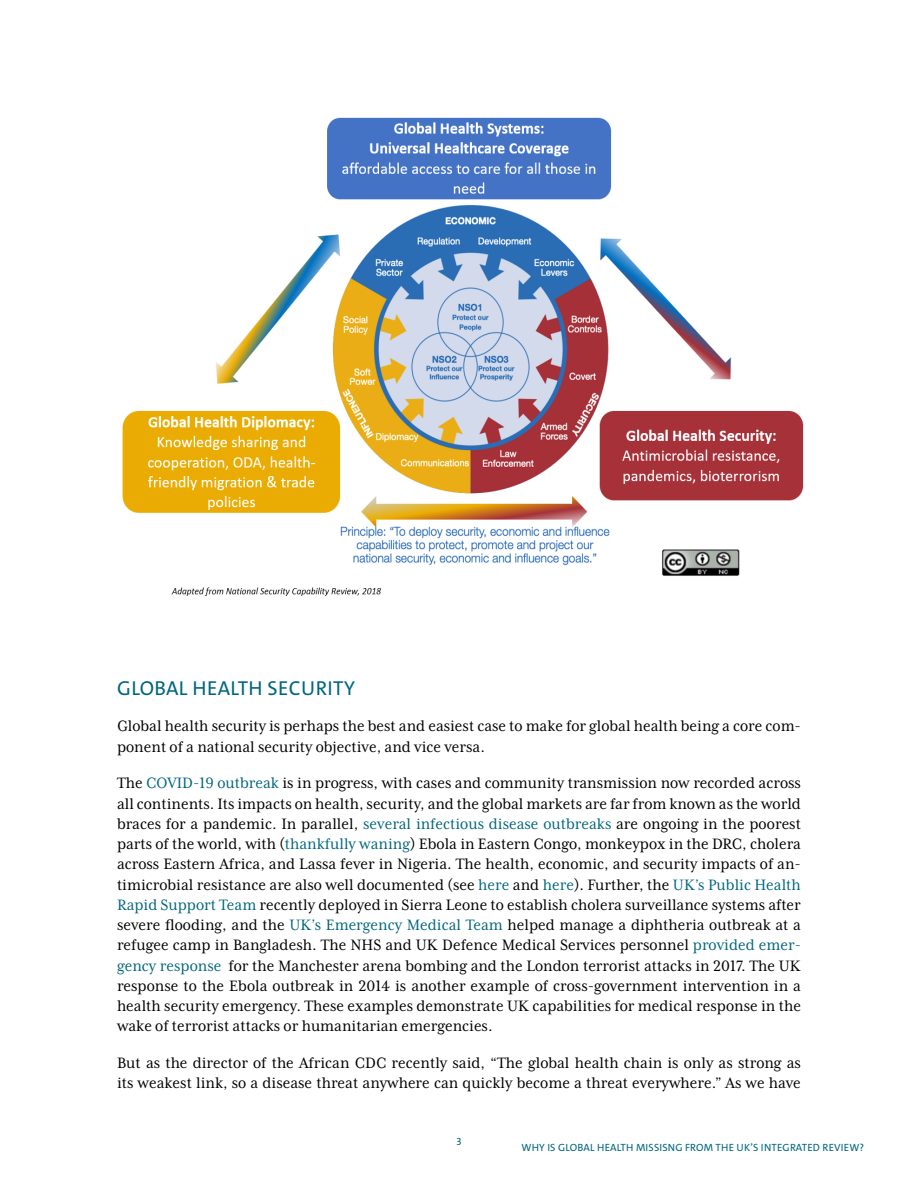
<style>
.page{position:relative;width:918px;height:1188px;background:#fff}
.page>*{position:absolute;margin:0;border:0;box-sizing:border-box;transform-origin:0 0}
.t1{font:20.25px "The Mix C4 s";letter-spacing:.02em;color:#00667d}
.t2{font:17.25px/20.2px "Mrs Eaves XL Serif Nar OT";color:#000}
.t3{font:10.5px "The Mix C4 s";letter-spacing:.02em;color:#00667d}
.s1{color:#00667d}
</style>
<div class="page">
<img style="left:122px;top:117px;width:682px;height:479px">
<p class="t1" style="left:117px;top:675px;width:239px">GLOBAL HEALTH SECURITY</p>
<p class="t2" style="left:117px;top:716px;width:686px">Global health security is perhaps the best and easiest case to make for global health being a core com&shy;ponent of a national security objective, and vice versa.</p>
<p class="t2" style="left:117px;top:773px;width:686px;text-align:justify">The <span class="s1">COVID-19 outbreak</span> is in progress, with cases and community transmission now recorded across all continents. Its impacts on health, security, and the global markets are far from known as the world braces for a pandemic. In parallel, <span class="s1">several infectious disease outbreaks</span> are ongoing in the poorest parts of the world, with (<span class="s1">thankfully waning</span>) Ebola in Eastern Congo, monkeypox in the DRC, cholera across Eastern Africa, and Lassa fever in Nigeria. The health, economic, and security impacts of an&shy;timicrobial resistance are also well documented (see <span class="s1">here</span> and <span class="s1">here</span>). Further, the <span class="s1">UK’s Public Health Rapid Support Team</span> recently deployed in Sierra Leone to establish cholera surveillance systems after severe flooding, and the <span class="s1">UK’s Emergency Medical Team</span> helped manage a diphtheria outbreak at a refugee camp in Bangladesh. The NHS and UK Defence Medical Services personnel <span class="s1">provided emer&shy;gency response</span> for the Manchester arena bombing and the London terrorist attacks in 2017. The UK response to the Ebola outbreak in 2014 is another example of cross-government intervention in a health security emergency. These examples demonstrate UK capabilities for medical response in the wake of terrorist attacks or humanitarian emergencies.</p>
<p class="t2" style="left:117px;top:1053px;width:686px">But as the director of the African CDC recently said, “The global health chain is only as strong as its weakest link, so a disease threat anywhere can quickly become a threat everywhere.” As we have</p>
<p class="t3" style="left:456px;top:1134px;width:7px">3</p>
<p class="t3" style="left:522px;top:1141px;width:344px">WHY IS GLOBAL HEALTH MISSISNG FROM THE UK’S INTEGRATED REVIEW?</p>
</div>
